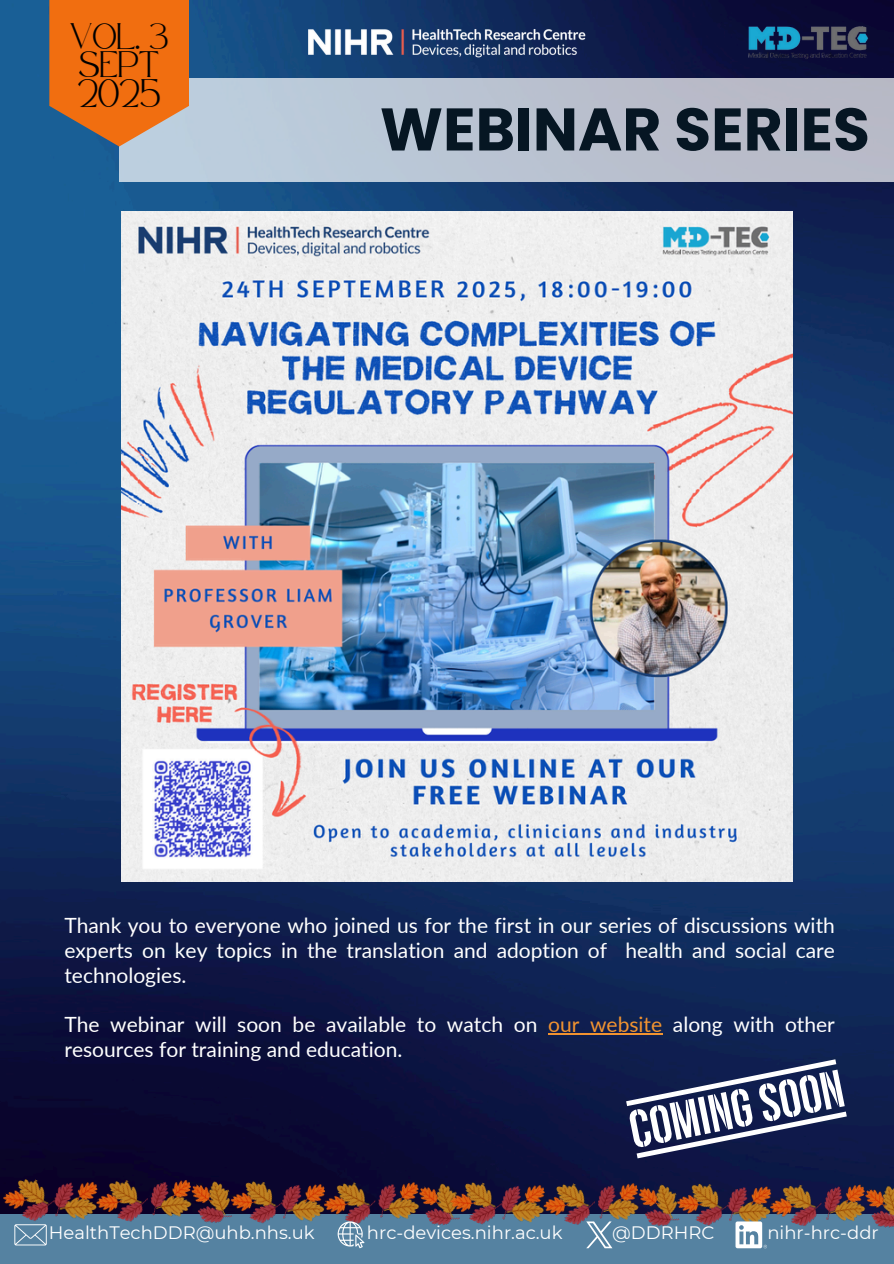
<style>
.page{position:relative;width:894px;height:1264px;background:#fff}
.page>*{position:absolute;margin:0;border:0;box-sizing:border-box;transform-origin:0 0}
.t1{font:700 60px "Poppins";color:#061623}
.t2{font:21px/24.8px "Lato";color:#fff;text-align:justify}
.t3{font:19.5px "Safira March";color:#000}
.t4{font:18px "Montserrat";color:#fff}
.t5{font:18px/28.2px "Safira March";color:#000;text-align:center}
.s1{color:#f29330}
</style>
<div class="page">
<img style="left:0;top:0;width:893px;height:1181px">
<div style="left:119px;top:79px;width:774px;height:103px;background:linear-gradient(to right,#bcd0e0,#b8b7c4)"></div>
<div style="left:0;top:1214px;width:893px;height:49px;background:#5582a1"></div>
<img style="left:59px;top:1176px;width:35px;height:44px">
<img style="left:94px;top:1173px;width:57px;height:49px">
<img style="left:144px;top:1174px;width:42px;height:48px">
<img style="left:186px;top:1172px;width:41px;height:51px">
<img style="left:227px;top:1172px;width:60px;height:52px">
<img style="left:276px;top:1178px;width:46px;height:46px">
<img style="left:322px;top:1175px;width:57px;height:46px">
<img style="left:372px;top:1177px;width:41px;height:44px">
<img style="left:413px;top:1174px;width:34px;height:51px">
<img style="left:447px;top:1173px;width:59px;height:52px">
<img style="left:495px;top:1179px;width:46px;height:46px">
<img style="left:541px;top:1176px;width:57px;height:49px">
<img style="left:591px;top:1178px;width:42px;height:43px">
<img style="left:633px;top:1175px;width:40px;height:51px">
<img style="left:673px;top:1174px;width:59px;height:52px">
<img style="left:722px;top:1181px;width:45px;height:45px">
<img style="left:767px;top:1178px;width:57px;height:48px">
<img style="left:817px;top:1179px;width:42px;height:47px">
<img style="left:0;top:1170px;width:59px;height:51px">
<img style="left:859px;top:1176px;width:34px;height:52px">
<img style="left:122px;top:212px;width:669px;height:669px">
<svg style="left:14px;top:1224px;width:33px;height:21px"></svg>
<svg style="left:337px;top:1221px;width:27px;height:27px"></svg>
<svg style="left:586px;top:1221px;width:26px;height:27px"></svg>
<svg style="left:735px;top:1221px;width:31px;height:27px"></svg>
<img style="left:743px;top:25px;width:126px;height:35px">
<img style="left:297px;top:18px;width:299px;height:49px">
<hr style="left:548px;top:1033px;width:114px;height:1px;background:#f29330">
<svg style="left:626px;top:1059px;width:220px;height:99px"></svg>
<svg style="left:49px;top:0;width:140px;height:146px;background:#c77942"></svg>
<img style="left:66px;top:16px;width:106px;height:104px">
<p class="t5" style="left:70px;top:29px;width:100px">VOL. 3<br>SEPT</p>
<p class="t3" style="left:78px;top:88px;width:84px">2025</p>
<h1 class="t1" style="left:380px;top:87px;width:491px">WEBINAR SERIES</h1>
<p class="t2" style="left:64px;top:912px;width:771px">Thank you to everyone who joined us for the first in our series of discussions with experts on key topics in the translation and adoption of health and social care technologies.</p>
<p class="t2" style="left:64px;top:1011px;width:771px">The webinar will soon be available to watch on <span class="s1">our website</span> along with other resources for training and education.</p>
<p class="t4" style="left:49px;top:1221px;width:267px">HealthTechDDR@uhb.nhs.uk</p>
<p class="t4" style="left:367px;top:1221px;width:197px">hrc-devices.nihr.ac.uk</p>
<p class="t4" style="left:612px;top:1221px;width:103px">@DDRHRC</p>
<p class="t4" style="left:767px;top:1221px;width:113px">nihr-hrc-ddr</p>
</div>
